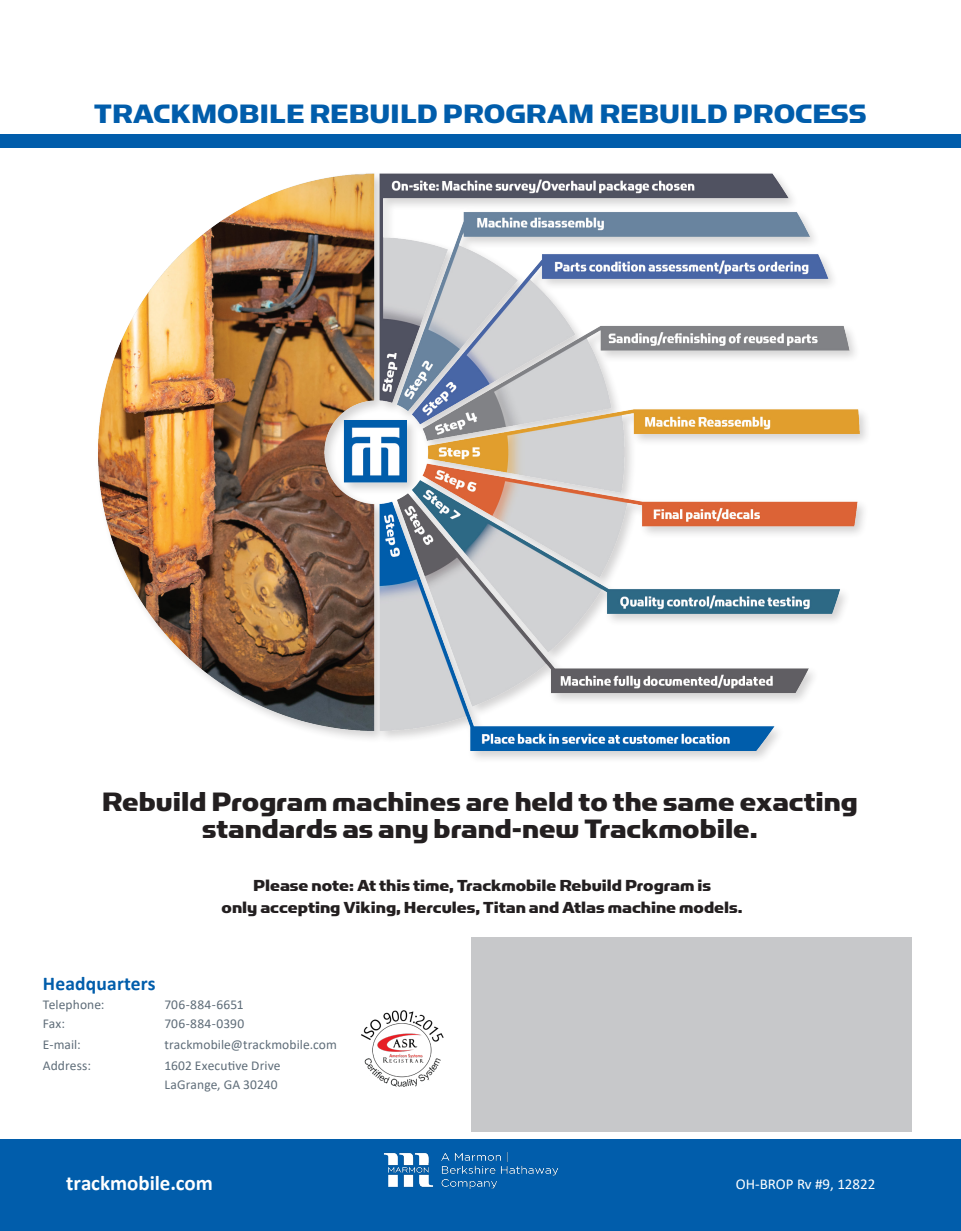
<style>
.page{position:relative;width:961px;height:1231px;background:#fff}
.page>*{position:absolute;margin:0;border:0;box-sizing:border-box;transform-origin:0 0}
.Slogans_Utility{font:30px/27px "Simian Display Chimpanzee";color:#231f20;text-align:center}
.Slogans_Utility-2{font:30px "Simian Display Chimpanzee";color:#015dab}
.Orbitron{font:700 21px "Calibri";color:#fff}
.t1{font:700 19.5px "Calibri";letter-spacing:.01em;color:#015dab}
.Slogans_Utility-3{font:18px "Simian Display Chimpanzee";color:#231f20}
.Slogans_Utility-4{font:15px "Calibri";color:#fff}
.t2{font:13.5px "Calibri";letter-spacing:.01em;color:#5f6d79}
</style>
<div class="page">
<div style="left:471px;top:936px;width:440px;height:195px;background:#c7c8ca"></div>
<div style="left:0;top:1139px;width:961px;height:92px;background:#015dab"></div>
<img style="left:361px;top:1010px;width:83px;height:77px">
<div style="left:0;top:135px;width:961px;height:13px;background:#015dab"></div>
<div style="left:95px;top:171px;width:777px;height:593px;background:#231f20;opacity:.2"></div>
<img style="left:99px;top:174px;width:760px;height:577px">
<img style="left:383px;top:1152px;width:176px;height:37px">
<p class="Slogans_Utility-2" style="left:94px;top:97px;width:773px">TRACKMOBILE REBUILD PROGRAM REBUILD PROCESS</p>
<p class="Slogans_Utility" style="left:102px;top:788px;width:757px">Rebuild Program machines are held to the same exacting standards as any brand-new Trackmobile.</p>
<p class="Slogans_Utility-3" style="left:253px;top:875px;width:459px">Please note: At this time, Trackmobile Rebuild Program is</p>
<p class="Slogans_Utility-3" style="left:221px;top:897px;width:522px">only accepting Viking, Hercules, Titan and Atlas machine models.</p>
<p class="t1" style="left:43px;top:970px;width:114px">Headquarters</p>
<p class="t2" style="left:43px;top:995px;width:63px">Telephone:</p>
<p class="t2" style="left:164px;top:995px;width:81px">706-884-6651</p>
<p class="t2" style="left:43px;top:1014px;width:24px">Fax:</p>
<p class="t2" style="left:164px;top:1014px;width:81px">706-884-0390</p>
<p class="t2" style="left:43px;top:1035px;width:39px">E-mail:</p>
<p class="t2" style="left:164px;top:1035px;width:174px">trackmobile@trackmobile.com</p>
<p class="t2" style="left:43px;top:1056px;width:50px">Address:</p>
<p class="t2" style="left:164px;top:1056px;width:118px">1602 Executive Drive</p>
<p class="t2" style="left:164px;top:1075px;width:115px">LaGrange, GA 30240</p>
<p class="Orbitron" style="left:66px;top:1167px;width:148px">trackmobile.com</p>
<p class="Slogans_Utility-4" style="left:736px;top:1173px;width:141px">OH-BROP Rv #9, 12822</p>
</div>
